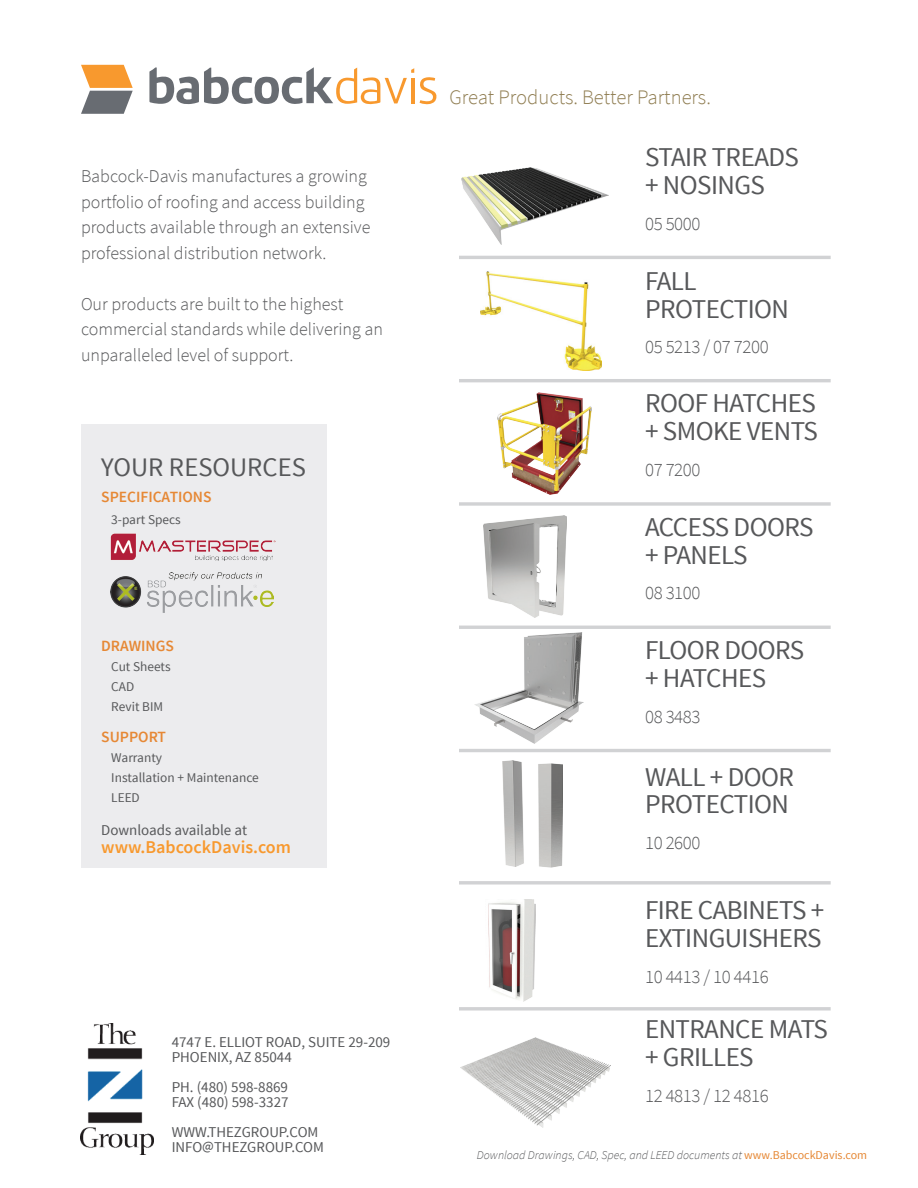
<style>
.page{position:relative;width:918px;height:1188px;background:#fff}
.page>*{position:absolute;margin:0;border:0;box-sizing:border-box;transform-origin:0 0}
.t1{font:27.15px/27.9px "Source Sans Pro";letter-spacing:-.02em;color:#57585a}
.t2{font:26.7px "Source Sans Pro";color:#57585a}
.t3{font:300 20.7px "Source Sans Pro";color:#917f54}
.t4{font:300 18.75px "Source Sans Pro";letter-spacing:-.02em;color:#57585a}
.t5{font:300 18px/25.5px "Source Sans Pro";color:#57585a}
.t6{font:600 18px "Source Sans Pro";color:#f8992e}
.t7{font:600 15.6px "Source Sans Pro";color:#e68835}
.t8{font:15px/15px "Source Sans Pro";color:#57585a}
.t9{font:13.35px/20.1px "Source Sans Pro";color:#57585a}
.t10{font:italic 300 12px "Source Sans Pro";color:#57585a}
.s1{font-weight:400;font-style:normal;color:#e68835}
</style>
<div class="page">
<img style="left:462px;top:167px;width:146px;height:78px">
<div style="left:81px;top:424px;width:246px;height:444px;background:#ececee"></div>
<img style="left:480px;top:271px;width:122px;height:99px">
<img style="left:474px;top:633px;width:110px;height:111px">
<hr style="left:459px;top:256px;width:372px;height:3px;background:#d1d2d4">
<hr style="left:459px;top:379px;width:372px;height:3px;background:#d1d2d4">
<hr style="left:459px;top:502px;width:372px;height:4px;background:#dddddf">
<hr style="left:459px;top:626px;width:372px;height:3px;background:#d1d2d4">
<hr style="left:459px;top:749px;width:372px;height:3px;background:#d1d2d4">
<svg style="left:459px;top:881px;width:372px;height:4px"></svg>
<svg style="left:459px;top:1007px;width:372px;height:4px"></svg>
<svg style="left:81px;top:65px;width:52px;height:49px"></svg>
<svg style="left:149px;top:67px;width:287px;height:37px"></svg>
<img style="left:110px;top:573px;width:163px;height:40px">
<img style="left:110px;top:533px;width:166px;height:27px">
<img style="left:484px;top:516px;width:82px;height:102px">
<img style="left:488px;top:900px;width:48px;height:101px">
<img style="left:460px;top:1038px;width:151px;height:89px">
<img style="left:503px;top:760px;width:21px;height:107px">
<img style="left:538px;top:763px;width:24px;height:105px">
<img style="left:498px;top:392px;width:94px;height:102px">
<img style="left:81px;top:1023px;width:73px;height:131px">
<p class="t5" style="left:81px;top:164px;width:291px">Babcock-Davis manufactures a growing portfolio of roofing and access building products available through an extensive professional distribution network.</p>
<p class="t5" style="left:81px;top:291px;width:304px">Our products are built to the highest commercial standards while delivering an unparalleled level of support.</p>
<h2 class="t2" style="left:101px;top:450px;width:206px">YOUR RESOURCES</h2>
<p class="t7" style="left:101px;top:487px;width:112px">SPECIFICATIONS</p>
<p class="t9" style="left:111px;top:510px;width:71px">3-part Specs</p>
<p class="t7" style="left:101px;top:636px;width:74px">DRAWINGS</p>
<p class="t9" style="left:111px;top:656px;width:61px">Cut Sheets<br>CAD<br>Revit BIM</p>
<p class="t7" style="left:101px;top:727px;width:66px">SUPPORT</p>
<p class="t9" style="left:111px;top:748px;width:149px">Warranty<br>Installation + Maintenance<br>LEED</p>
<p class="t8" style="left:101px;top:823px;width:147px">Downloads available at</p>
<p class="t6" style="left:101px;top:836px;width:191px">www.BabcockDavis.com</p>
<p class="t8" style="left:172px;top:1035px;width:220px">4747 E. ELLIOT ROAD, SUITE 29-209<br>PHOENIX, AZ 85044</p>
<p class="t8" style="left:172px;top:1080px;width:118px">PH. (480) 598-8869<br>FAX (480) 598-3327</p>
<p class="t8" style="left:172px;top:1125px;width:154px">WWW.THEZGROUP.COM<br>INFO@THEZGROUP.COM</p>
<p class="t3" style="left:449px;top:84px;width:263px">Great Products. Better Partners.</p>
<h1 class="t1" style="left:645px;top:144px;width:155px">STAIR TREADS + NOSINGS</h1>
<p class="t4" style="left:645px;top:212px;width:57px">05 5000</p>
<h1 class="t1" style="left:645px;top:267px;width:145px">FALL<br>PROTECTION</h1>
<p class="t4" style="left:645px;top:336px;width:125px">05 5213 / 07 7200</p>
<h1 class="t1" style="left:645px;top:390px;width:174px">ROOF HATCHES + SMOKE VENTS</h1>
<p class="t4" style="left:645px;top:458px;width:57px">07 7200</p>
<h1 class="t1" style="left:645px;top:514px;width:170px">ACCESS DOORS + PANELS</h1>
<p class="t4" style="left:645px;top:582px;width:57px">08 3100</p>
<h1 class="t1" style="left:645px;top:637px;width:161px">FLOOR DOORS + HATCHES</h1>
<p class="t4" style="left:645px;top:705px;width:57px">08 3483</p>
<h1 class="t1" style="left:645px;top:763px;width:151px">WALL + DOOR<br>PROTECTION</h1>
<p class="t4" style="left:645px;top:831px;width:57px">10 2600</p>
<h1 class="t1" style="left:645px;top:897px;width:181px">FIRE CABINETS +<br>EXTINGUISHERS</h1>
<p class="t4" style="left:645px;top:965px;width:125px">10 4413 / 10 4416</p>
<h1 class="t1" style="left:645px;top:1016px;width:184px">ENTRANCE MATS + GRILLES</h1>
<p class="t4" style="left:645px;top:1084px;width:125px">12 4813 / 12 4816</p>
<p class="t10" style="left:477px;top:1148px;width:392px">Download Drawings, CAD, Spec, and LEED documents at <span class="s1">www.BabcockDavis.com</span></p>
</div>
